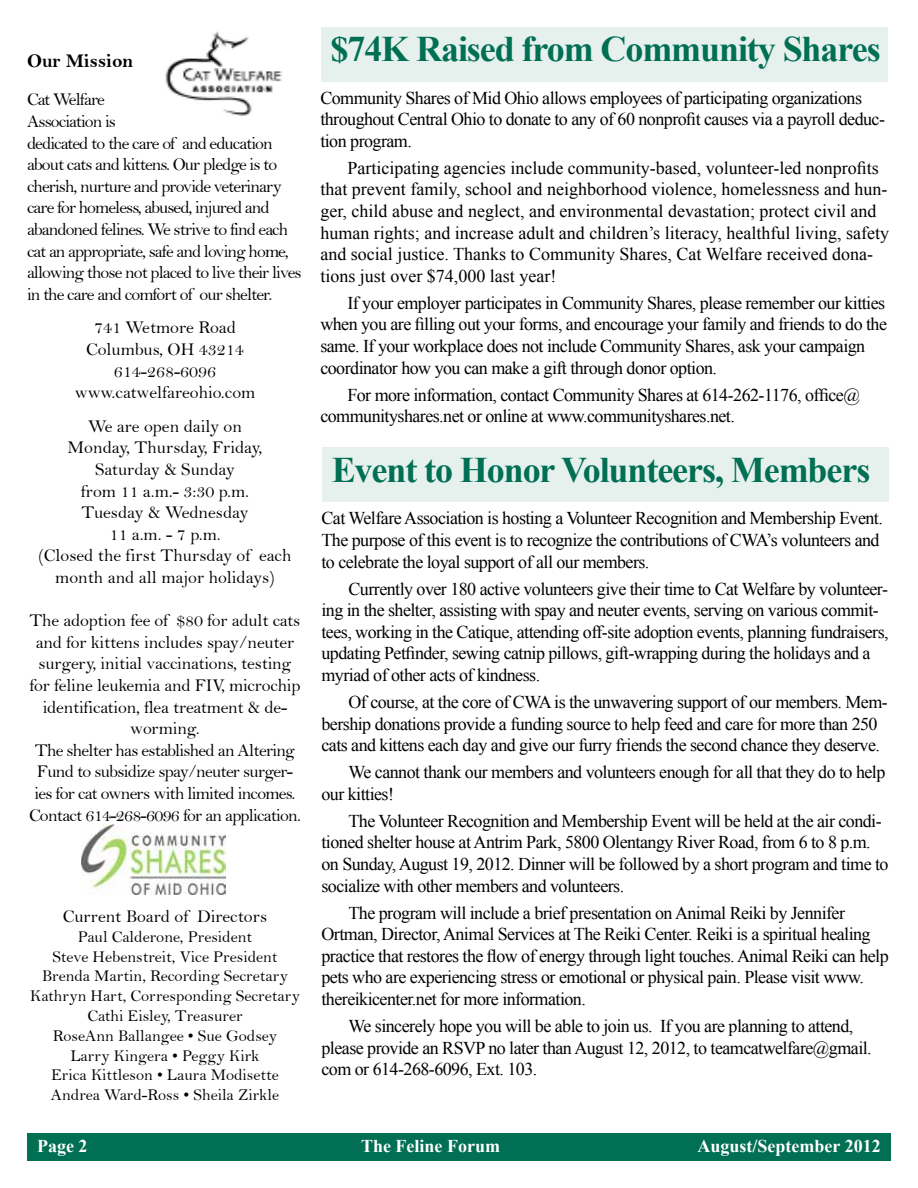
<style>
.page{position:relative;width:918px;height:1188px;background:#fff}
.page>*{position:absolute;margin:0;border:0;box-sizing:border-box;transform-origin:0 0}
.t1{font:700 36px "Times New Roman";letter-spacing:-.03em;color:#006f53}
.t2{font:19.5px "Bell MT Bold";color:#000}
.t3{font:18px/21.6px "Times New Roman";letter-spacing:-.03em;color:#000}
.t4{font:18px/21.6px "Times New Roman";color:#000}
.t5{font:18px/21.6px "Bell";letter-spacing:-.01em;color:#000;text-align:center}
.t6{font:18px/21.6px "Bell";letter-spacing:-.04em;color:#000}
.t7{font:18px/21.6px "Bell";color:#000;text-align:center}
.t8{font:700 18px "Times New Roman";color:#fff}
.t9{font:16.5px/19.8px "Bell";color:#000;text-align:center}
</style>
<div class="page">
<img style="left:81px;top:824px;width:144px;height:70px">
<img style="left:165px;top:31px;width:117px;height:85px">
<div style="left:27px;top:1133px;width:864px;height:28px;background:#006f53"></div>
<div style="left:322px;top:27px;width:566px;height:54px;background:#e6f1ee"></div>
<div style="left:323px;top:448px;width:566px;height:54px;background:#e6f1ee"></div>
<p class="t2" style="left:27px;top:49px;width:108px">Our Mission</p>
<p class="t6" style="left:27px;top:89px;width:276px">Cat Welfare<br>Association is<br>dedicated to the care of and education about cats and kittens. Our pledge is to cherish, nurture and provide veterinary care for homeless, abused, injured and abandoned felines. We strive to find each cat an appropriate, safe and loving home, allowing those not placed to live their lives in the care and comfort of our shelter.</p>
<p class="t7" style="left:75px;top:317px;width:182px">741 Wetmore Road<br>Columbus, OH 43214<br>614-268-6096 www.catwelfareohio.com</p>
<p class="t7" style="left:38px;top:415px;width:255px">We are open daily on<br>Monday, Thursday, Friday,<br>Saturday &amp; Sunday<br>from 11 a.m.- 3:30 p.m.<br>Tuesday &amp; Wednesday<br>11 a.m. - 7 p.m.<br>(Closed the first Thursday of each month and all major holidays)</p>
<p class="t5" style="left:29px;top:610px;width:273px">The adoption fee of $80 for adult cats and for kittens includes spay/neuter surgery, initial vaccinations, testing for feline leukemia and FIV, microchip identification, flea treatment &amp; de&shy;worming.<br>The shelter has established an Altering Fund to subsidize spay/neuter surger&shy;ies for cat owners with limited incomes.<br>Contact 614-268-6096 for an application.</p>
<p class="t7" style="left:63px;top:905px;width:206px">Current Board of Directors</p>
<p class="t9" style="left:30px;top:927px;width:271px">Paul Calderone, President<br>Steve Hebenstreit, Vice President<br>Brenda Martin, Recording Secretary<br>Kathryn Hart, Corresponding Secretary<br>Cathi Eisley, Treasurer<br>RoseAnn Ballangee • Sue Godsey<br>Larry Kingera • Peggy Kirk<br>Erica Kittleson • Laura Modisette<br>Andrea Ward-Ross • Sheila Zirkle</p>
<h1 class="t1" style="left:331px;top:24px;width:552px">$74K Raised from Community Shares</h1>
<p class="t3" style="left:320px;top:87px;width:566px">Community Shares of Mid Ohio allows employees of participating organizations throughout Central Ohio to donate to any of 60 nonprofit causes via a payroll deduc&shy;tion program.</p>
<p class="t4" style="left:320px;top:157px;width:570px;text-indent:27px">Participating agencies include community-based, volunteer-led nonprofits that prevent family, school and neighborhood violence, homelessness and hun&shy;ger, child abuse and neglect, and environmental devastation; protect civil and human rights; and increase adult and children’s literacy, healthful living, safety and social justice. Thanks to Community Shares, Cat Welfare received dona&shy;tions just over $74,000 last year!</p>
<p class="t3" style="left:320px;top:292px;width:568px;text-indent:27px">If your employer participates in Community Shares, please remember our kitties when you are filling out your forms, and encourage your family and friends to do the same. If your workplace does not include Community Shares, ask your campaign coordinator how you can make a gift through donor option.</p>
<p class="t3" style="left:320px;top:384px;width:541px;text-indent:27px">For more information, contact Community Shares at 614-262-1176, office@ communityshares.net or online at www.communityshares.net.</p>
<h1 class="t1" style="left:332px;top:445px;width:540px">Event to Honor Volunteers, Members</h1>
<p class="t3" style="left:322px;top:507px;width:563px">Cat Welfare Association is hosting a Volunteer Recognition and Membership Event.<br>The purpose of this event is to recognize the contributions of CWA’s volunteers and to celebrate the loyal support of all our members.</p>
<p class="t3" style="left:322px;top:577px;width:569px;text-indent:27px">Currently over 180 active volunteers give their time to Cat Welfare by volunteer&shy;ing in the shelter, assisting with spay and neuter events, serving on various commit&shy;tees, working in the Catique, attending off-site adoption events, planning fundraisers, updating Petfinder, sewing catnip pillows, gift-wrapping during the holidays and a myriad of other acts of kindness.</p>
<p class="t3" style="left:322px;top:691px;width:568px;text-indent:27px">Of course, at the core of CWA is the unwavering support of our members. Mem&shy;bership donations provide a funding source to help feed and care for more than 250 cats and kittens each day and give our furry friends the second chance they deserve.</p>
<p class="t3" style="left:322px;top:761px;width:565px;text-indent:27px">We cannot thank our members and volunteers enough for all that they do to help our kitties!</p>
<p class="t3" style="left:322px;top:810px;width:569px;text-indent:27px">The Volunteer Recognition and Membership Event will be held at the air condi&shy;tioned shelter house at Antrim Park, 5800 Olentangy River Road, from 6 to 8 p.m. on Sunday, August 19, 2012. Dinner will be followed by a short program and time to socialize with other members and volunteers.</p>
<p class="t3" style="left:322px;top:901px;width:569px;text-indent:27px">The program will include a brief presentation on Animal Reiki by Jennifer Ortman, Director, Animal Services at The Reiki Center. Reiki is a spiritual healing practice that restores the flow of energy through light touches. Animal Reiki can help pets who are experiencing stress or emotional or physical pain. Please visit www. thereikicenter.net for more information.</p>
<p class="t3" style="left:322px;top:1015px;width:552px;text-indent:27px">We sincerely hope you will be able to join us. If you are planning to attend, please provide an RSVP no later than August 12, 2012, to teamcatwelfare@gmail. com or 614-268-6096, Ext. 103.</p>
<p class="t8" style="left:37px;top:1133px;width:52px">Page 2</p>
<p class="t8" style="left:361px;top:1133px;width:140px">The Feline Forum</p>
<p class="t8" style="left:698px;top:1133px;width:185px">August/September 2012</p>
</div>
